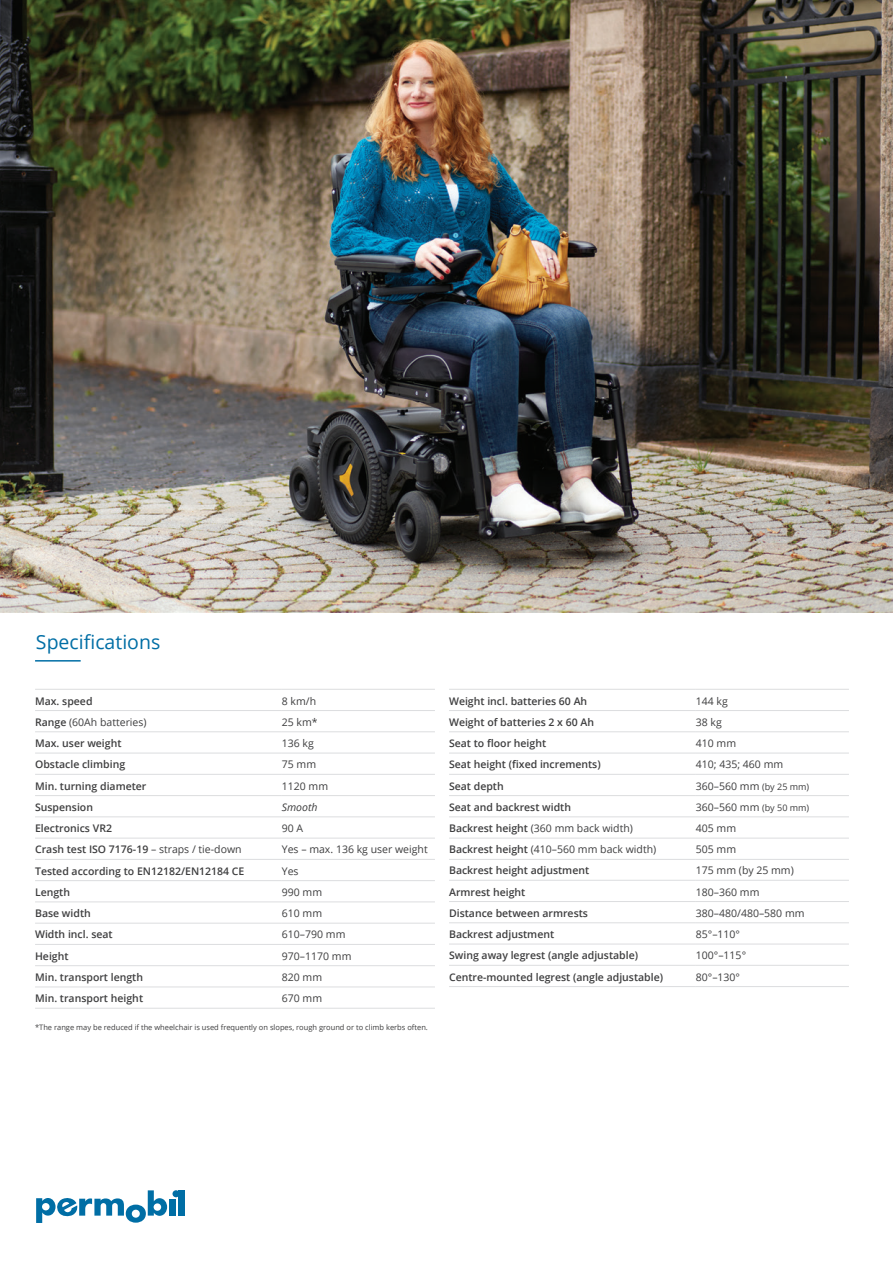
<style>
.page{position:relative;width:893px;height:1263px;background:#fff}
.page>*{position:absolute;margin:0;border:0;box-sizing:border-box;transform-origin:0 0}
.Sub_headline{font:19.5px "Open Sans";color:#006ea5}
.t1{font:600 10.5px "Open Sans";color:#3e3e3f}
.t2{font:10.5px "Open Sans";color:#3e3e3f}
.t3{font:italic 10.5px "Open Sans";color:#3e3e3f}
.Fine_print{font:7.5px "Open Sans";color:#3e3e3f}
.s1{font-weight:600}
.s2{font-weight:400}
.s3{font-size:9px}
</style>
<div class="page">
<hr style="left:35px;top:660px;width:46px;height:1px;background:#006ea5">
<hr style="left:35px;top:689px;width:247px;height:1px;background:#dcdddf">
<hr style="left:282px;top:689px;width:153px;height:1px;background:#dcdddf">
<hr style="left:35px;top:710px;width:247px;height:1px;background:#dcdddf">
<hr style="left:282px;top:710px;width:153px;height:1px;background:#dcdddf">
<hr style="left:35px;top:731px;width:247px;height:1px;background:#dcdddf">
<hr style="left:282px;top:731px;width:153px;height:1px;background:#dcdddf">
<hr style="left:35px;top:753px;width:247px;height:1px;background:#dcdddf">
<hr style="left:282px;top:753px;width:153px;height:1px;background:#dcdddf">
<hr style="left:35px;top:774px;width:247px;height:1px;background:#dcdddf">
<hr style="left:282px;top:774px;width:153px;height:1px;background:#dcdddf">
<hr style="left:35px;top:795px;width:247px;height:1px;background:#dcdddf">
<hr style="left:282px;top:795px;width:153px;height:1px;background:#dcdddf">
<hr style="left:35px;top:816px;width:247px;height:1px;background:#dcdddf">
<hr style="left:282px;top:816px;width:153px;height:1px;background:#dcdddf">
<hr style="left:35px;top:838px;width:247px;height:1px;background:#dcdddf">
<hr style="left:282px;top:838px;width:153px;height:1px;background:#dcdddf">
<hr style="left:35px;top:859px;width:247px;height:1px;background:#dcdddf">
<hr style="left:282px;top:859px;width:153px;height:1px;background:#dcdddf">
<hr style="left:35px;top:880px;width:247px;height:1px;background:#dcdddf">
<hr style="left:282px;top:880px;width:153px;height:1px;background:#dcdddf">
<hr style="left:35px;top:901px;width:247px;height:1px;background:#dcdddf">
<hr style="left:282px;top:901px;width:153px;height:1px;background:#dcdddf">
<hr style="left:35px;top:923px;width:247px;height:1px;background:#dcdddf">
<hr style="left:282px;top:923px;width:153px;height:1px;background:#dcdddf">
<hr style="left:35px;top:944px;width:247px;height:1px;background:#dcdddf">
<hr style="left:282px;top:944px;width:153px;height:1px;background:#dcdddf">
<hr style="left:35px;top:965px;width:247px;height:1px;background:#dcdddf">
<hr style="left:282px;top:965px;width:153px;height:1px;background:#dcdddf">
<hr style="left:35px;top:986px;width:247px;height:1px;background:#dcdddf">
<hr style="left:282px;top:986px;width:153px;height:1px;background:#dcdddf">
<hr style="left:35px;top:1008px;width:247px;height:1px;background:#dcdddf">
<hr style="left:282px;top:1008px;width:153px;height:1px;background:#dcdddf">
<hr style="left:449px;top:689px;width:247px;height:1px;background:#dcdddf">
<hr style="left:696px;top:689px;width:153px;height:1px;background:#dcdddf">
<hr style="left:449px;top:710px;width:247px;height:1px;background:#dcdddf">
<hr style="left:696px;top:710px;width:153px;height:1px;background:#dcdddf">
<hr style="left:449px;top:731px;width:247px;height:1px;background:#dcdddf">
<hr style="left:696px;top:731px;width:153px;height:1px;background:#dcdddf">
<hr style="left:449px;top:753px;width:247px;height:1px;background:#dcdddf">
<hr style="left:696px;top:753px;width:153px;height:1px;background:#dcdddf">
<hr style="left:449px;top:774px;width:247px;height:1px;background:#dcdddf">
<hr style="left:696px;top:774px;width:153px;height:1px;background:#dcdddf">
<hr style="left:449px;top:795px;width:247px;height:1px;background:#dcdddf">
<hr style="left:696px;top:795px;width:153px;height:1px;background:#dcdddf">
<hr style="left:449px;top:816px;width:247px;height:1px;background:#dcdddf">
<hr style="left:696px;top:816px;width:153px;height:1px;background:#dcdddf">
<hr style="left:449px;top:838px;width:247px;height:1px;background:#dcdddf">
<hr style="left:696px;top:838px;width:153px;height:1px;background:#dcdddf">
<hr style="left:449px;top:859px;width:247px;height:1px;background:#dcdddf">
<hr style="left:696px;top:859px;width:153px;height:1px;background:#dcdddf">
<hr style="left:449px;top:880px;width:247px;height:1px;background:#dcdddf">
<hr style="left:696px;top:880px;width:153px;height:1px;background:#dcdddf">
<hr style="left:449px;top:901px;width:247px;height:1px;background:#dcdddf">
<hr style="left:696px;top:901px;width:153px;height:1px;background:#dcdddf">
<hr style="left:449px;top:922px;width:247px;height:1px;background:#dcdddf">
<hr style="left:696px;top:922px;width:153px;height:1px;background:#dcdddf">
<hr style="left:449px;top:944px;width:247px;height:1px;background:#dcdddf">
<hr style="left:696px;top:944px;width:153px;height:1px;background:#dcdddf">
<hr style="left:449px;top:965px;width:247px;height:1px;background:#dcdddf">
<hr style="left:696px;top:965px;width:153px;height:1px;background:#dcdddf">
<hr style="left:449px;top:986px;width:247px;height:1px;background:#dcdddf">
<hr style="left:696px;top:986px;width:153px;height:1px;background:#dcdddf">
<svg style="left:36px;top:1190px;width:131px;height:33px"></svg>
<div style="left:169px;top:1199px;width:7px;height:16px;background:#006ea5"></div>
<div style="left:179px;top:1190px;width:6px;height:25px;background:#006ea5"></div>
<div style="left:172px;top:1190px;width:8px;height:7px;background:#006ea5;border-radius:50%"></div>
<img style="left:0;top:0;width:893px;height:612px">
<p class="Sub_headline" style="left:36px;top:628px;width:126px">Specifications</p>
<p class="t1" style="left:35px;top:693px;width:59px">Max. speed</p>
<p class="t2" style="left:282px;top:693px;width:36px">8 km/h</p>
<p class="t2" style="left:35px;top:715px;width:113px"><span class="s1">Range</span> (60Ah batteries)</p>
<p class="t2" style="left:282px;top:715px;width:37px">25 km*</p>
<p class="t1" style="left:35px;top:736px;width:88px">Max. user weight</p>
<p class="t2" style="left:282px;top:736px;width:34px">136 kg</p>
<p class="t1" style="left:35px;top:757px;width:92px">Obstacle climbing</p>
<p class="t2" style="left:282px;top:757px;width:36px">75 mm</p>
<p class="t1" style="left:35px;top:778px;width:113px">Min. turning diameter</p>
<p class="t2" style="left:282px;top:779px;width:48px">1120 mm</p>
<p class="t1" style="left:35px;top:800px;width:59px">Suspension</p>
<p class="t3" style="left:282px;top:800px;width:37px">Smooth</p>
<p class="t1" style="left:35px;top:821px;width:78px">Electronics VR2</p>
<p class="t2" style="left:282px;top:821px;width:23px">90 A</p>
<p class="t1" style="left:35px;top:842px;width:208px">Crash test ISO 7176-19 <span class="s2">– straps / tie-down</span></p>
<p class="t2" style="left:282px;top:842px;width:147px">Yes – max. 136 kg user weight</p>
<p class="t1" style="left:35px;top:864px;width:211px">Tested according to EN12182/EN12184 CE</p>
<p class="t2" style="left:282px;top:864px;width:18px">Yes</p>
<p class="t1" style="left:35px;top:885px;width:37px">Length</p>
<p class="t2" style="left:282px;top:885px;width:42px">990 mm</p>
<p class="t1" style="left:35px;top:906px;width:57px">Base width</p>
<p class="t2" style="left:282px;top:906px;width:42px">610 mm</p>
<p class="t1" style="left:35px;top:927px;width:79px">Width incl. seat</p>
<p class="t2" style="left:282px;top:927px;width:65px">610–790 mm</p>
<p class="t1" style="left:35px;top:949px;width:35px">Height</p>
<p class="t2" style="left:282px;top:949px;width:71px">970–1170 mm</p>
<p class="t1" style="left:35px;top:970px;width:110px">Min. transport length</p>
<p class="t2" style="left:282px;top:970px;width:42px">820 mm</p>
<p class="t1" style="left:35px;top:991px;width:110px">Min. transport height</p>
<p class="t2" style="left:282px;top:991px;width:42px">670 mm</p>
<p class="Fine_print" style="left:35px;top:1022px;width:394px">*The range may be reduced if the wheelchair is used frequently on slopes, rough ground or to climb kerbs often.</p>
<p class="t1" style="left:449px;top:693px;width:140px">Weight incl. batteries 60 Ah</p>
<p class="t2" style="left:696px;top:693px;width:34px">144 kg</p>
<p class="t1" style="left:449px;top:715px;width:147px">Weight of batteries 2 x 60 Ah</p>
<p class="t2" style="left:696px;top:715px;width:28px">38 kg</p>
<p class="t1" style="left:449px;top:736px;width:99px">Seat to floor height</p>
<p class="t2" style="left:696px;top:736px;width:42px">410 mm</p>
<p class="t1" style="left:449px;top:757px;width:153px">Seat height (fixed increments)</p>
<p class="t2" style="left:696px;top:757px;width:89px">410; 435; 460 mm</p>
<p class="t1" style="left:449px;top:778px;width:56px">Seat depth</p>
<p class="t2" style="left:696px;top:779px;width:115px">360–560 mm <span class="s3">(by 25 mm)</span></p>
<p class="t1" style="left:449px;top:800px;width:124px">Seat and backrest width</p>
<p class="t2" style="left:696px;top:800px;width:115px">360–560 mm <span class="s3">(by 50 mm)</span></p>
<p class="t2" style="left:449px;top:821px;width:185px"><span class="s1">Backrest height</span> (360 mm back width)</p>
<p class="t2" style="left:696px;top:821px;width:42px">405 mm</p>
<p class="t2" style="left:449px;top:842px;width:209px"><span class="s1">Backrest height</span> (410–560 mm back width)</p>
<p class="t2" style="left:696px;top:842px;width:42px">505 mm</p>
<p class="t1" style="left:449px;top:863px;width:142px">Backrest height adjustment</p>
<p class="t2" style="left:696px;top:863px;width:99px">175 mm (by 25 mm)</p>
<p class="t1" style="left:449px;top:884px;width:78px">Armrest height</p>
<p class="t2" style="left:696px;top:884px;width:65px">180–360 mm</p>
<p class="t1" style="left:449px;top:906px;width:140px">Distance between armrests</p>
<p class="t2" style="left:696px;top:906px;width:110px">380–480/480–580 mm</p>
<p class="t1" style="left:449px;top:927px;width:107px">Backrest adjustment</p>
<p class="t2" style="left:696px;top:927px;width:46px">85°–110°</p>
<p class="t1" style="left:449px;top:948px;width:191px">Swing away legrest (angle adjustable)</p>
<p class="t2" style="left:696px;top:948px;width:52px">100°–115°</p>
<p class="t1" style="left:449px;top:969px;width:216px">Centre-mounted legrest (angle adjustable)</p>
<p class="t2" style="left:696px;top:969px;width:46px">80°–130°</p>
</div>
